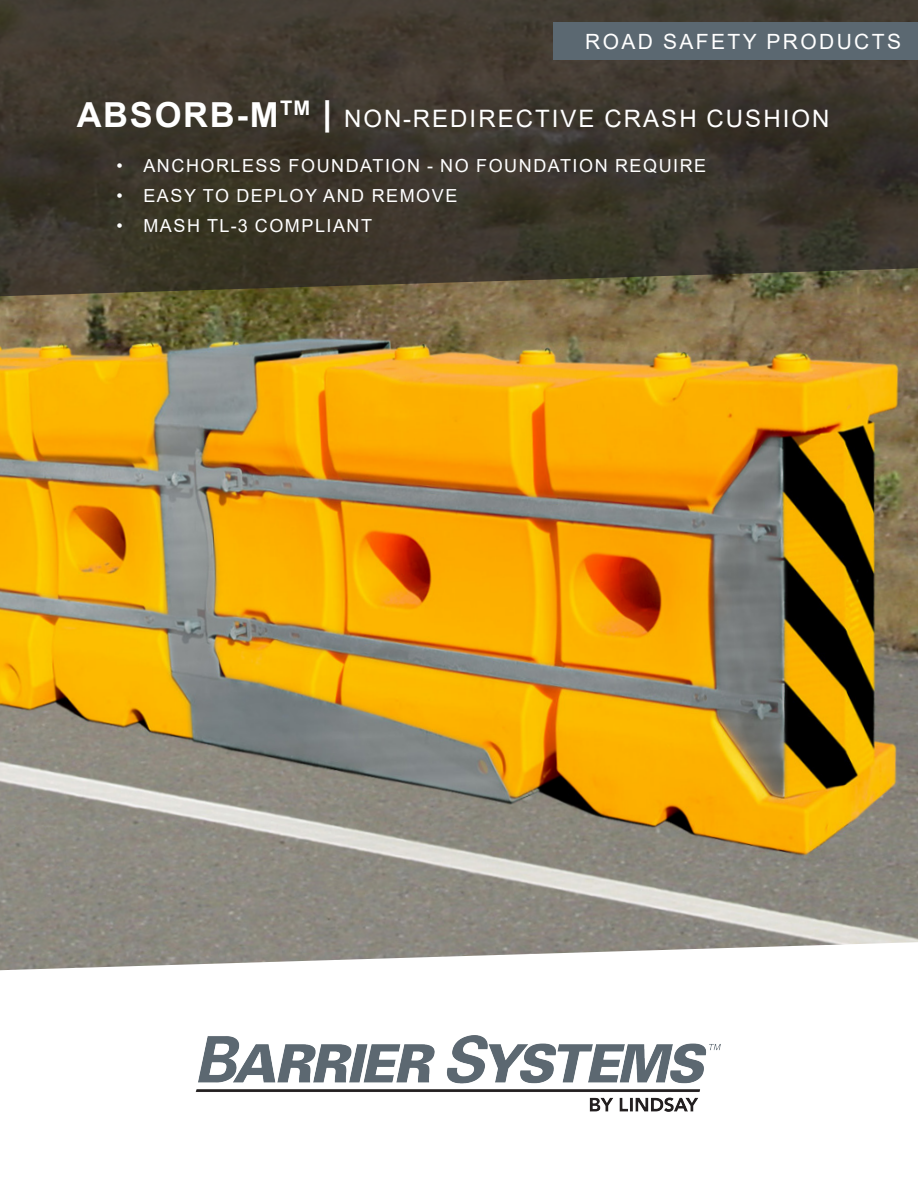
<style>
.page{position:relative;width:918px;height:1188px;background:#fff}
.page>*{position:absolute;margin:0;border:0;box-sizing:border-box;transform-origin:0 0}
.t1{font:24px "Arial";letter-spacing:.085em;color:#fff}
.t2{font:21px "Arial";letter-spacing:.115em;color:#fff}
.t3{font:18px "Arial";letter-spacing:.085em;color:#fff}
.s1{font-weight:700;font-size:34.5px}
</style>
<div class="page">
<img style="left:0;top:304px;width:918px;height:666px">
<svg style="left:0;top:0;width:918px;height:304px;background:#403a2e"></svg>
<div style="left:554px;top:22px;width:364px;height:38px;background:#5b6871"></div>
<img style="left:195px;top:1035px;width:526px;height:77px">
<p class="t2" style="left:585px;top:27px;width:317px">ROAD SAFETY PRODUCTS</p>
<p class="t1" style="left:77px;top:102px;width:754px"><span class="s1">ABSORB-M</span><sup>TM</sup> <span class="s1">|</span> NON-REDIRECTIVE CRASH CUSHION</p>
<p class="t3" style="left:116px;top:153px;width:591px">• ANCHORLESS FOUNDATION - NO FOUNDATION REQUIRE</p>
<p class="t3" style="left:116px;top:183px;width:342px">• EASY TO DEPLOY AND REMOVE</p>
<p class="t3" style="left:116px;top:213px;width:257px">• MASH TL-3 COMPLIANT</p>
</div>
